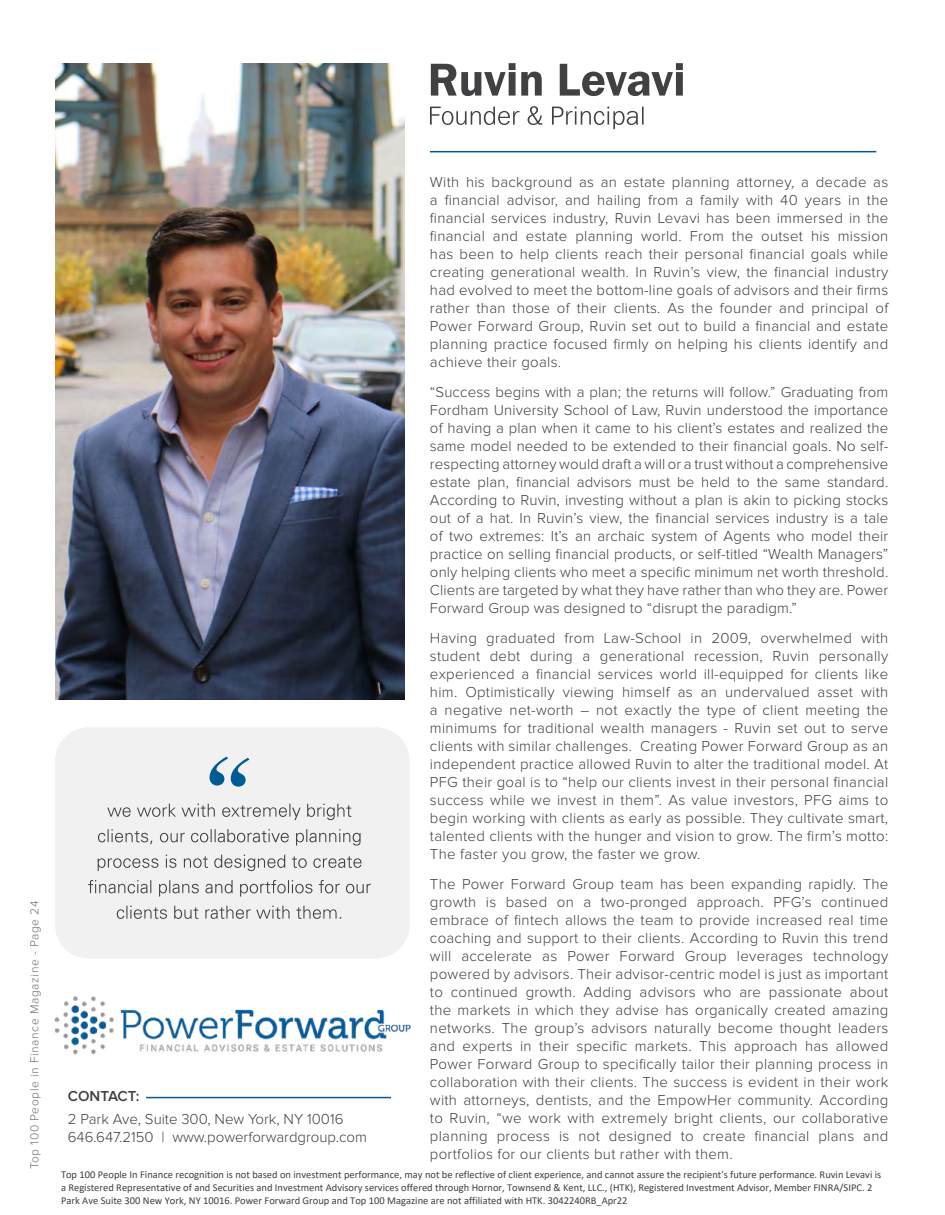
<style>
.page{position:relative;width:945px;height:1215px;background:#fff}
.page>*{position:absolute;margin:0;border:0;box-sizing:border-box;transform-origin:0 0}
.t1{font:300 15px/18px "Proxima Nova";letter-spacing:.02em;color:#414042;text-align:justify}
.t2{font:300 15px/18px "Proxima Nova";color:#414042}
.t3{font:600 15px "Proxima Nova";color:#414042}
.t4{font:300 12px "Proxima Nova";letter-spacing:.05em;color:#6d6e71}
.t5{font:10.5px/12.6px "Calibri";color:#404042}
</style>
<div class="page">
<div style="left:55px;top:727px;width:355px;height:231px;background:#f1f1f2;border-radius:33px"></div>
<img style="left:54px;top:996px;width:357px;height:59px">
<hr style="left:430px;top:151px;width:446px;height:1px;background:#005a96">
<svg style="left:431px;top:63px;width:252px;height:33px"></svg>
<svg style="left:430px;top:106px;width:214px;height:23px"></svg>
<hr style="left:146px;top:1097px;width:245px;height:1px;background:#005a96">
<svg style="left:117px;top:906px;width:224px;height:13px"></svg>
<svg style="left:88px;top:880px;width:283px;height:17px"></svg>
<svg style="left:98px;top:855px;width:264px;height:16px"></svg>
<svg style="left:98px;top:829px;width:263px;height:17px"></svg>
<svg style="left:107px;top:804px;width:244px;height:16px"></svg>
<svg style="left:209px;top:757px;width:40px;height:30px"></svg>
<img style="left:55px;top:63px;width:350px;height:636px">
<p class="t4" style="left:29px;top:1169px;width:270px;rotate:-90deg">Top 100 People in Finance Magazine - Page 24</p>
<p class="t1" style="left:430px;top:174px;width:460px">With his background as an estate planning attorney, a decade as a financial advisor, and hailing from a family with 40 years in the financial services industry, Ruvin Levavi has been immersed in the financial and estate planning world. From the outset his mission has been to help clients reach their personal financial goals while creating generational wealth. In Ruvin’s view, the financial industry had evolved to meet the bottom-line goals of advisors and their firms rather than those of their clients. As the founder and principal of Power Forward Group, Ruvin set out to build a financial and estate planning practice focused firmly on helping his clients identify and achieve their goals.</p>
<p class="t1" style="left:430px;top:384px;width:460px">“Success begins with a plan; the returns will follow.” Graduating from Fordham University School of Law, Ruvin understood the importance of having a plan when it came to his client’s estates and realized the same model needed to be extended to their financial goals. No self&shy;respecting attorney would draft a will or a trust without a comprehensive estate plan, financial advisors must be held to the same standard.<br>According to Ruvin, investing without a plan is akin to picking stocks out of a hat. In Ruvin’s view, the financial services industry is a tale of two extremes: It’s an archaic system of Agents who model their practice on selling financial products, or self-titled “Wealth Managers” only helping clients who meet a specific minimum net worth threshold.<br>Clients are targeted by what they have rather than who they are. Power Forward Group was designed to “disrupt the paradigm.”</p>
<p class="t1" style="left:430px;top:630px;width:460px">Having graduated from Law-School in 2009, overwhelmed with student debt during a generational recession, Ruvin personally experienced a financial services world ill-equipped for clients like him. Optimistically viewing himself as an undervalued asset with a negative net-worth – not exactly the type of client meeting the minimums for traditional wealth managers - Ruvin set out to serve clients with similar challenges. Creating Power Forward Group as an independent practice allowed Ruvin to alter the traditional model. At PFG their goal is to “help our clients invest in their personal financial success while we invest in them”. As value investors, PFG aims to begin working with clients as early as possible. They cultivate smart, talented clients with the hunger and vision to grow. The firm’s motto:<br>The faster you grow, the faster we grow.</p>
<p class="t1" style="left:430px;top:876px;width:460px">The Power Forward Group team has been expanding rapidly. The growth is based on a two-pronged approach. PFG’s continued embrace of fintech allows the team to provide increased real time coaching and support to their clients. According to Ruvin this trend will accelerate as Power Forward Group leverages technology powered by advisors. Their advisor-centric model is just as important to continued growth. Adding advisors who are passionate about the markets in which they advise has organically created amazing networks. The group’s advisors naturally become thought leaders and experts in their specific markets. This approach has allowed Power Forward Group to specifically tailor their planning process in collaboration with their clients. The success is evident in their work with attorneys, dentists, and the EmpowHer community. According to Ruvin, “we work with extremely bright clients, our collaborative planning process is not designed to create financial plans and portfolios for our clients but rather with them.</p>
<p class="t3" style="left:68px;top:1089px;width:73px">CONTACT:</p>
<p class="t2" style="left:68px;top:1110px;width:301px">2 Park Ave, Suite 300, New York, NY 10016<br>646.647.2150 | www.powerforwardgroup.com</p>
<p class="t5" style="left:61px;top:1168px;width:822px">Top 100 People In Finance recognition is not based on investment performance, may not be reflective of client experience, and cannot assure the recipient's future performance. Ruvin Levavi is a Registered Representative of and Securities and Investment Advisory services offered through Hornor, Townsend &amp; Kent, LLC., (HTK), Registered Investment Advisor, Member FINRA/SIPC. 2<br>Park Ave Suite 300 New York, NY 10016. Power Forward Group and Top 100 Magazine are not affiliated with HTK. 3042240RB_Apr22</p>
</div>
